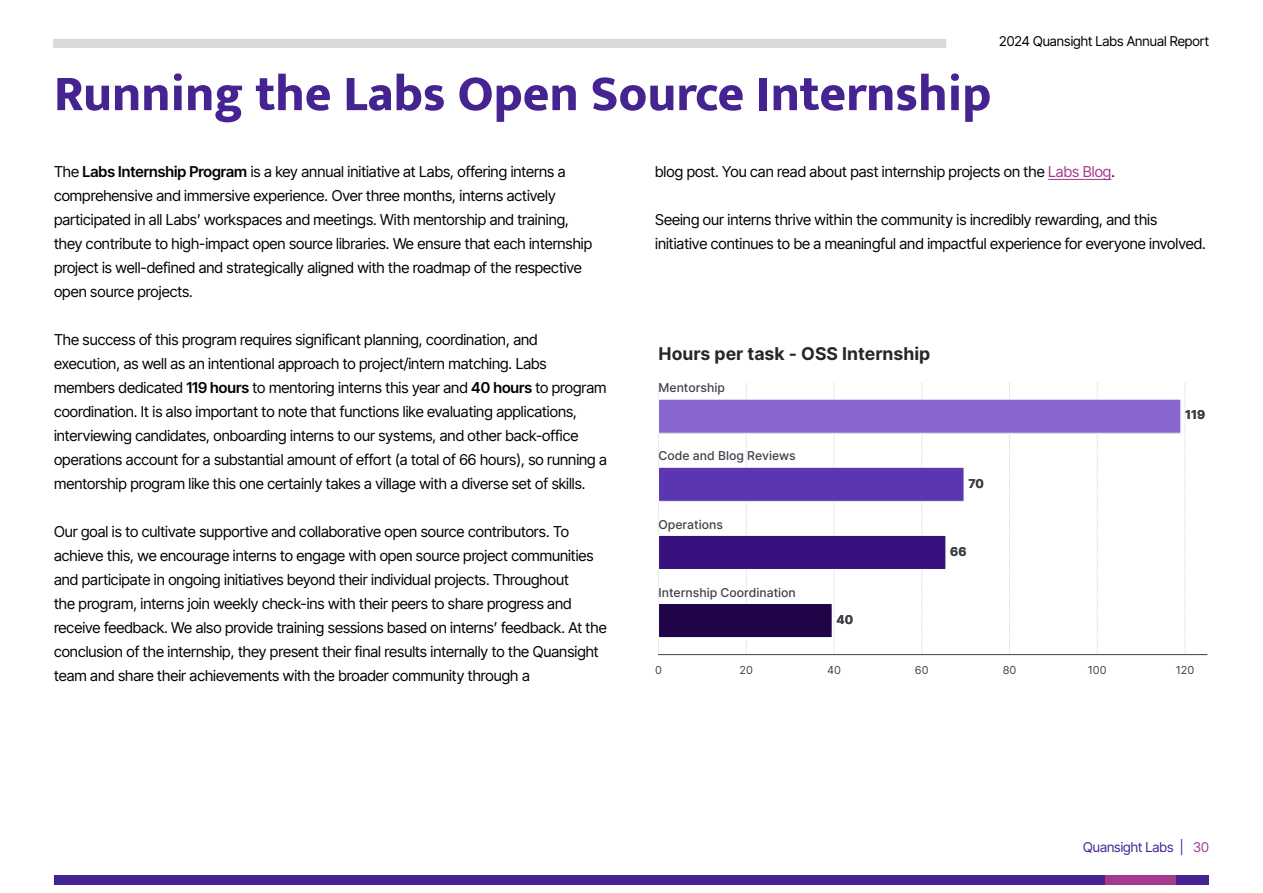
<style>
.page{position:relative;width:1263px;height:893px;background:#fff}
.page>*{position:absolute;margin:0;border:0;box-sizing:border-box;transform-origin:0 0}
.t1{font:800 51px "Mukta";color:#452391}
.t2{font:700 17.55px "Inter";color:#25272c}
.t3{font:15px/24px "Inter Tight";color:#000}
.t4{font:13.5px "Inter Tight";color:#000}
.t5{font:13.5px "Inter Tight";color:#452392}
.t6{font:500 12.3px "Inter";color:#3c4048}
.t7{font:700 12.3px "Inter";color:#3c4048}
.t8{font:10.95px "Inter";color:#3c4048}
.s1{font-weight:600}
.s2{color:#a43a8f}
</style>
<div class="page">
<svg style="left:658px;top:383px;width:1px;height:270px"></svg>
<svg style="left:746px;top:383px;width:1px;height:270px"></svg>
<svg style="left:834px;top:383px;width:1px;height:270px"></svg>
<svg style="left:921px;top:383px;width:1px;height:270px"></svg>
<svg style="left:1009px;top:383px;width:1px;height:270px"></svg>
<svg style="left:1097px;top:383px;width:1px;height:270px"></svg>
<svg style="left:1185px;top:383px;width:1px;height:270px"></svg>
<div style="left:658px;top:603px;width:174px;height:35px;background:#1f0547"></div>
<div style="left:658px;top:603px;width:175px;height:35px;border:1px solid #fff"></div>
<div style="left:658px;top:535px;width:288px;height:34px;background:#37127f"></div>
<div style="left:658px;top:535px;width:288px;height:35px;border:1px solid #fff"></div>
<div style="left:658px;top:467px;width:306px;height:34px;background:#5c35b0"></div>
<div style="left:658px;top:467px;width:306px;height:35px;border:1px solid #fff"></div>
<div style="left:658px;top:399px;width:523px;height:34px;background:#8767ce"></div>
<div style="left:658px;top:399px;width:523px;height:35px;border:1px solid #fff"></div>
<hr style="left:658px;top:654px;width:549px;height:1px;background:#3c4048">
<div style="left:54px;top:875px;width:1052px;height:9px;background:#452391"></div>
<div style="left:1106px;top:875px;width:70px;height:9px;background:#a43a8f"></div>
<div style="left:1176px;top:875px;width:33px;height:9px;background:#452391"></div>
<div style="left:58px;top:39px;width:884px;height:9px;background:#d9d9d9"></div>
<hr style="left:1048px;top:179px;width:63px;height:1px;background:#a43a8f">
<h2 class="t1" style="left:54px;top:63px;width:939px">Running the Labs Open Source Internship</h2>
<p class="t4" style="left:999px;top:31px;width:211px">2024 Quansight Labs Annual Report</p>
<p class="t3" style="left:54px;top:159px;width:540px">The <span class="s1">Labs Internship Program</span> is a key annual initiative at Labs, offering interns a comprehensive and immersive experience. Over three months, interns actively participated in all Labs’ workspaces and meetings. With mentorship and training, they contribute to high-impact open source libraries. We ensure that each internship project is well-defined and strategically aligned with the roadmap of the respective open source projects.</p>
<p class="t3" style="left:54px;top:327px;width:554px">The success of this program requires significant planning, coordination, and execution, as well as an intentional approach to project/intern matching. Labs members dedicated <span class="s1">119 hours</span> to mentoring interns this year and <span class="s1">40 hours</span> to program coordination. It is also important to note that functions like evaluating applications, interviewing candidates, onboarding interns to our systems, and other back-office operations account for a substantial amount of effort (a total of 66 hours), so running a mentorship program like this one certainly takes a village with a diverse set of skills.</p>
<p class="t3" style="left:54px;top:519px;width:554px">Our goal is to cultivate supportive and collaborative open source contributors. To achieve this, we encourage interns to engage with open source project communities and participate in ongoing initiatives beyond their individual projects. Throughout<br>the program, interns join weekly check-ins with their peers to share progress and receive feedback. We also provide training sessions based on interns’ feedback. At the conclusion of the internship, they present their final results internally to the Quansight team and share their achievements with the broader community through a</p>
<p class="t3" style="left:655px;top:159px;width:461px">blog post. You can read about past internship projects on the <span class="s2">Labs Blog</span>.</p>
<p class="t3" style="left:655px;top:207px;width:552px">Seeing our interns thrive within the community is incredibly rewarding, and this initiative continues to be a meaningful and impactful experience for everyone involved.</p>
<p class="t2" style="left:658px;top:341px;width:273px">Hours per task - OSS Internship</p>
<p class="t6" style="left:658px;top:379px;width:68px">Mentorship</p>
<p class="t6" style="left:658px;top:447px;width:139px">Code and Blog Reviews</p>
<p class="t6" style="left:658px;top:515px;width:66px">Operations</p>
<p class="t6" style="left:658px;top:583px;width:139px">Internship Coordination</p>
<p class="t7" style="left:836px;top:610px;width:18px">40</p>
<p class="t7" style="left:968px;top:474px;width:17px">70</p>
<p class="t7" style="left:950px;top:542px;width:18px">66</p>
<p class="t7" style="left:1185px;top:406px;width:22px">119</p>
<p class="t8" style="left:655px;top:662px;width:8px">0</p>
<p class="t8" style="left:739px;top:662px;width:15px">20</p>
<p class="t8" style="left:827px;top:662px;width:15px">40</p>
<p class="t8" style="left:915px;top:662px;width:15px">60</p>
<p class="t8" style="left:1003px;top:662px;width:15px">80</p>
<p class="t8" style="left:1088px;top:662px;width:20px">100</p>
<p class="t8" style="left:1176px;top:662px;width:20px">120</p>
<p class="t5" style="left:1083px;top:837px;width:127px">Quansight Labs | <span class="s2">30</span></p>
</div>
